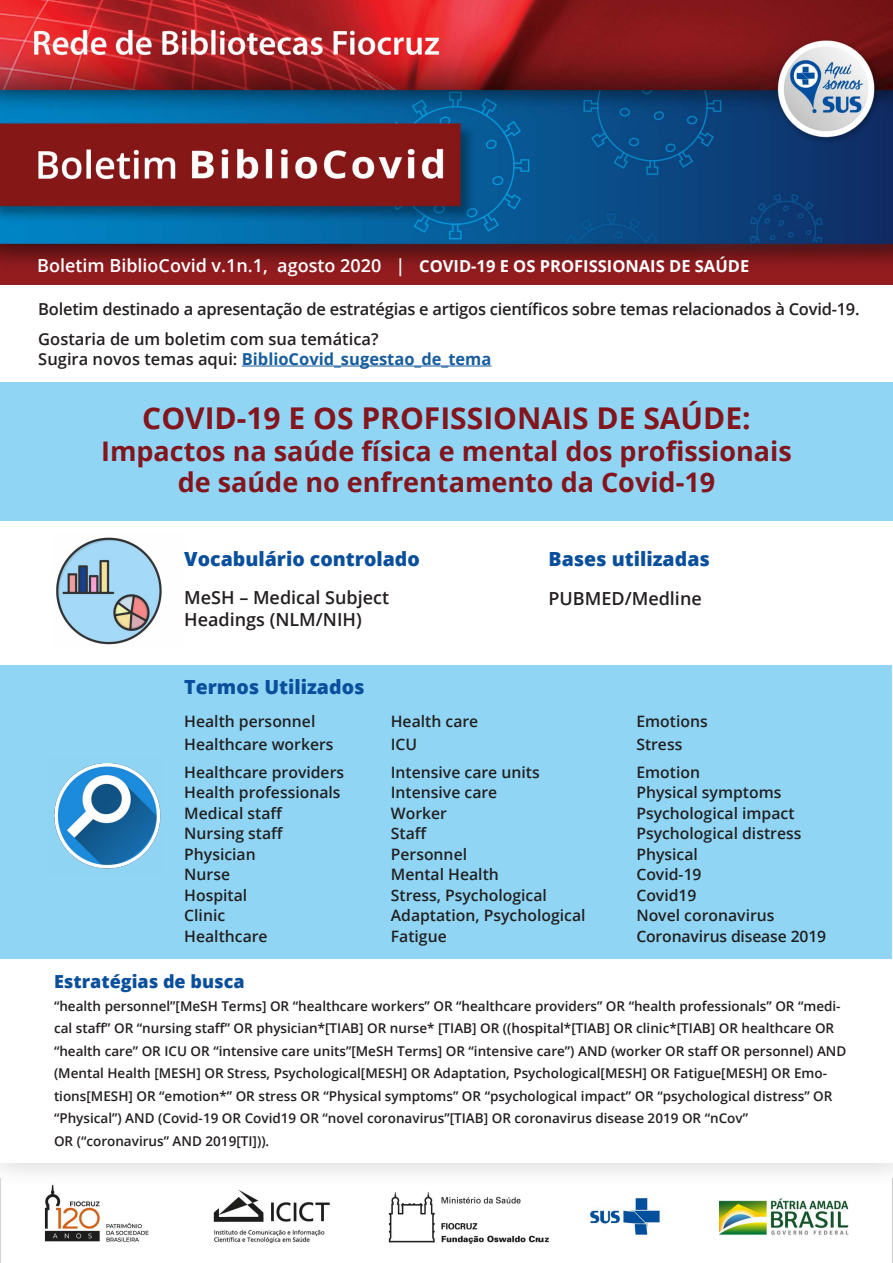
<style>
.page{position:relative;width:893px;height:1263px;background:#fff}
.page>*{position:absolute;margin:0;border:0;box-sizing:border-box;transform-origin:0 0}
.t1{font:700 30px "Open Sans";color:#83151d}
.t2{font:700 27px/31.5px "Open Sans";color:#83151d;text-align:center}
.t3{font:800 19.5px "Open Sans";color:#0a4f9c}
.t4{font:600 18px "Open Sans";color:#fff}
.t5{font:600 18px/21.6px "Open Sans";color:#231f20}
.t6{font:800 18px "Open Sans";color:#0a4f9c}
.t7{font:600 16.5px/30px "Open Sans";letter-spacing:-.015em;color:#231f20}
.t8{font:700 16.5px "Open Sans";color:#175d9e}
.t9{font:600 15.75px "Open Sans";color:#212121}
.t10{font:600 13.5px/22.5px "Open Sans";color:#231f20}
.s1{font-weight:700;font-size:16.5px}
.s2{font-weight:600;color:#231f20}
</style>
<div class="page">
<img style="left:0;top:1185px;width:893px;height:78px">
<img style="left:0;top:0;width:893px;height:285px">
<div style="left:0;top:383px;width:893px;height:138px;background:#91d5f5"></div>
<div style="left:1px;top:665px;width:891px;height:294px;background:#91d5f5"></div>
<img style="left:56px;top:537px;width:106px;height:108px">
<img style="left:54px;top:763px;width:107px;height:106px">
<hr style="left:242px;top:366px;width:249px;height:1px;background:#175d9e">
<h3 class="t4" style="left:37px;top:253px;width:714px">Boletim BiblioCovid v.1n.1, agosto 2020 | <span class="s1">COVID-19 E OS PROFISSIONAIS DE SAÚDE</span></h3>
<p class="t7" style="left:38px;top:294px;width:823px">Boletim destinado a apresentação de estratégias e artigos científicos sobre temas relacionados à Covid-19.<br>Gostaria de um boletim com sua temática?</p>
<p class="t8" style="left:38px;top:347px;width:455px"><span class="s2">Sugira novos temas aqui:</span> BiblioCovid_sugestao_de_tema</p>
<h1 class="t1" style="left:142px;top:397px;width:610px">COVID-19 E OS PROFISSIONAIS DE SAÚDE:</h1>
<h2 class="t2" style="left:101px;top:435px;width:692px">Impactos na saúde física e mental dos profissionais de saúde no enfrentamento da Covid-19</h2>
<h3 class="t3" style="left:184px;top:544px;width:237px">Vocabulário controlado</h3>
<h3 class="t5" style="left:184px;top:587px;width:206px">MeSH – Medical Subject<br>Headings (NLM/NIH)</h3>
<h3 class="t3" style="left:549px;top:544px;width:163px">Bases utilizadas</h3>
<h3 class="t5" style="left:549px;top:588px;width:155px">PUBMED/Medline</h3>
<h3 class="t3" style="left:184px;top:672px;width:182px">Termos Utilizados</h3>
<p class="t9" style="left:184px;top:711px;width:133px">Health personnel</p>
<p class="t9" style="left:391px;top:711px;width:89px">Health care</p>
<p class="t9" style="left:636px;top:711px;width:73px">Emotions</p>
<p class="t9" style="left:184px;top:734px;width:151px">Healthcare workers</p>
<p class="t9" style="left:391px;top:734px;width:28px">ICU</p>
<p class="t9" style="left:636px;top:734px;width:48px">Stress</p>
<p class="t9" style="left:184px;top:761px;width:161px">Healthcare providers</p>
<p class="t9" style="left:391px;top:761px;width:150px">Intensive care units</p>
<p class="t9" style="left:636px;top:761px;width:65px">Emotion</p>
<p class="t9" style="left:184px;top:781px;width:158px">Health professionals</p>
<p class="t9" style="left:391px;top:781px;width:108px">Intensive care</p>
<p class="t9" style="left:636px;top:781px;width:147px">Physical symptoms</p>
<p class="t9" style="left:184px;top:802px;width:100px">Medical staff</p>
<p class="t9" style="left:391px;top:802px;width:58px">Worker</p>
<p class="t9" style="left:636px;top:802px;width:160px">Psychological impact</p>
<p class="t9" style="left:184px;top:823px;width:101px">Nursing staff</p>
<p class="t9" style="left:391px;top:823px;width:38px">Staff</p>
<p class="t9" style="left:636px;top:823px;width:167px">Psychological distress</p>
<p class="t9" style="left:184px;top:843px;width:73px">Physician</p>
<p class="t9" style="left:391px;top:843px;width:78px">Personnel</p>
<p class="t9" style="left:636px;top:843px;width:63px">Physical</p>
<p class="t9" style="left:184px;top:864px;width:47px">Nurse</p>
<p class="t9" style="left:391px;top:864px;width:110px">Mental Health</p>
<p class="t9" style="left:636px;top:864px;width:67px">Covid-19</p>
<p class="t9" style="left:184px;top:884px;width:65px">Hospital</p>
<p class="t9" style="left:391px;top:884px;width:158px">Stress, Psychological</p>
<p class="t9" style="left:636px;top:884px;width:62px">Covid19</p>
<p class="t9" style="left:184px;top:905px;width:42px">Clinic</p>
<p class="t9" style="left:391px;top:905px;width:196px">Adaptation, Psychological</p>
<p class="t9" style="left:636px;top:905px;width:140px">Novel coronavirus</p>
<p class="t9" style="left:184px;top:925px;width:85px">Healthcare</p>
<p class="t9" style="left:391px;top:925px;width:57px">Fatigue</p>
<p class="t9" style="left:636px;top:925px;width:191px">Coronavirus disease 2019</p>
<h3 class="t6" style="left:54px;top:968px;width:192px">Estratégias de busca</h3>
<p class="t10" style="left:54px;top:994px;width:794px">“health personnel”[MeSH Terms] OR “healthcare workers” OR “healthcare providers” OR “health professionals” OR “medi&shy;cal staff” OR “nursing staff” OR physician*[TIAB] OR nurse* [TIAB] OR ((hospital*[TIAB] OR clinic*[TIAB] OR healthcare OR “health care” OR ICU OR “intensive care units”[MeSH Terms] OR “intensive care”) AND (worker OR staff OR personnel) AND (Mental Health [MESH] OR Stress, Psychological[MESH] OR Adaptation, Psychological[MESH] OR Fatigue[MESH] OR Emo&shy;tions[MESH] OR “emotion*” OR stress OR “Physical symptoms” OR “psychological impact” OR “psychological distress” OR “Physical”) AND (Covid-19 OR Covid19 OR “novel coronavirus”[TIAB] OR coronavirus disease 2019 OR “nCov”<br>OR (“coronavirus” AND 2019[TI])).</p>
</div>
